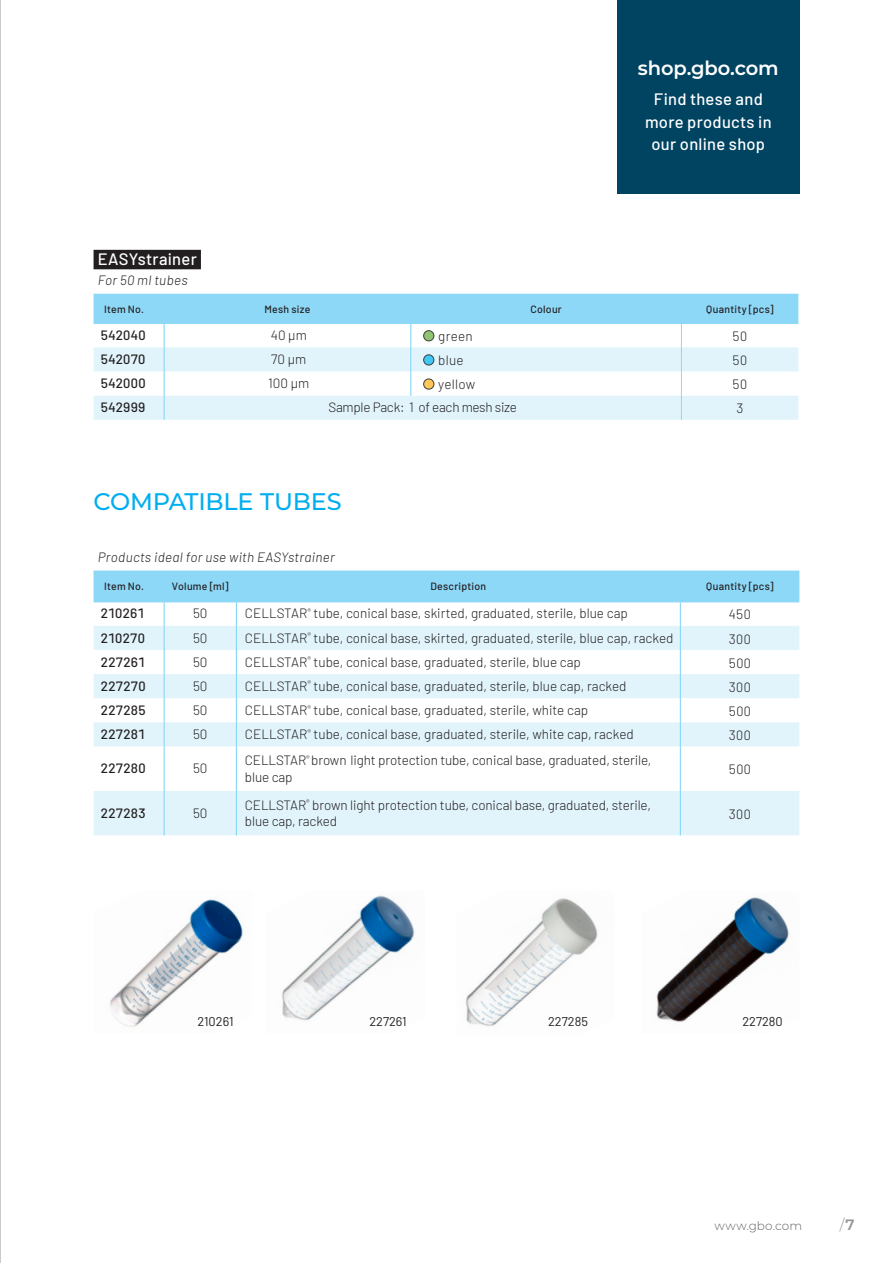
<style>
.page{position:relative;width:893px;height:1263px;background:#fff}
.page>*{position:absolute;margin:0;border:0;box-sizing:border-box;transform-origin:0 0}
.Headline_1____16pt{font:500 24px "Montserrat";letter-spacing:-.01em;color:#00aeef}
.Text_box_Headline{font:600 19.5px "Montserrat";letter-spacing:-.005em;color:#fff}
.Text_box_Copy____cen{font:500 16.5px/22.5px "Barlow";letter-spacing:.015em;color:#fff;text-align:center}
.Table_Product_brand{font:500 16.5px "Barlow";letter-spacing:.02em;color:#fff}
.t1{font:300 15px "Montserrat";color:#939598}
.Table_Body____left_j{font:300 13.5px "Barlow";color:#231f20}
.Table_Body_item_numb{font:500 13.5px "Barlow";letter-spacing:.025em;color:#231f20}
.Table_Common_feature{font:italic 300 13.5px "Barlow";letter-spacing:.025em;color:#231f20}
.Table_Body____centre{font:300 13.5px "Barlow";letter-spacing:.025em;color:#231f20}
.Table_Body____left_j-2{font:300 13.5px "Barlow";letter-spacing:-.02em;color:#231f20}
.t2{font:12.75px "Barlow";color:#231f20}
.t3{font:300 12px "Montserrat";letter-spacing:.01em;color:#636366}
.Table_Header____cent{font:500 10.5px "Barlow";letter-spacing:.025em;color:#231f20}
.Table_Header____left{font:500 10.5px "Barlow";letter-spacing:.025em;color:#231f20}
.s1{font-weight:600}
</style>
<div class="page">
<div style="left:617px;top:0;width:182px;height:193px;background:#014462"></div>
<img style="left:110px;top:899px;width:133px;height:128px">
<img style="left:282px;top:895px;width:133px;height:126px">
<img style="left:465px;top:898px;width:133px;height:129px">
<img style="left:656px;top:897px;width:133px;height:125px">
<div style="left:94px;top:250px;width:107px;height:19px;background:#231f20"></div>
<svg style="left:94px;top:294px;width:704px;height:126px"></svg>
<div style="left:424px;top:331px;width:10px;height:10px;background:#90c472;border-radius:50%"></div>
<div style="left:423px;top:331px;width:11px;height:10px;border:1px solid #3e3e3f;border-radius:50%"></div>
<div style="left:424px;top:355px;width:10px;height:10px;background:#40c7f4;border-radius:50%"></div>
<div style="left:423px;top:355px;width:11px;height:10px;border:1px solid #3e3e3f;border-radius:50%"></div>
<div style="left:424px;top:379px;width:10px;height:10px;background:#fec75a;border-radius:50%"></div>
<div style="left:423px;top:379px;width:11px;height:10px;border:1px solid #3e3e3f;border-radius:50%"></div>
<svg style="left:94px;top:746px;width:705px;height:89px"></svg>
<hr style="left:164px;top:746px;width:1px;height:45px;background:#89d6f7">
<hr style="left:164px;top:791px;width:1px;height:44px;background:#89d6f7">
<svg style="left:94px;top:570px;width:705px;height:176px"></svg>
<hr style="left:236px;top:746px;width:1px;height:45px;background:#89d6f7">
<hr style="left:680px;top:746px;width:1px;height:45px;background:#89d6f7">
<hr style="left:236px;top:791px;width:1px;height:44px;background:#89d6f7">
<hr style="left:680px;top:791px;width:1px;height:44px;background:#89d6f7">
<hr style="left:0;top:0;width:1px;height:1263px;background:#939598">
<p class="Text_box_Headline" style="left:638px;top:54px;width:143px">shop.gbo.com</p>
<p class="Text_box_Copy____cen" style="left:645px;top:86px;width:128px">Find these and more products in our online shop</p>
<p class="Table_Product_brand" style="left:98px;top:247px;width:101px">EASYstrainer</p>
<p class="Table_Common_feature" style="left:98px;top:271px;width:91px">For 50 ml tubes</p>
<p class="Table_Header____left" style="left:104px;top:301px;width:41px">Item No.</p>
<p class="Table_Header____cent" style="left:265px;top:301px;width:47px">Mesh size</p>
<p class="Table_Header____cent" style="left:530px;top:301px;width:33px">Colour</p>
<p class="Table_Header____cent" style="left:706px;top:301px;width:69px">Quantity [pcs]</p>
<p class="Table_Body_item_numb" style="left:101px;top:325px;width:46px">542040</p>
<p class="Table_Body____left_j" style="left:271px;top:325px;width:38px">40 μm</p>
<p class="Table_Body____left_j" style="left:438px;top:326px;width:36px">green</p>
<p class="Table_Body____centre" style="left:733px;top:326px;width:16px">50</p>
<p class="Table_Body_item_numb" style="left:101px;top:349px;width:46px">542070</p>
<p class="Table_Body____left_j" style="left:271px;top:350px;width:37px">70 μm</p>
<p class="Table_Body____left_j" style="left:438px;top:351px;width:27px">blue</p>
<p class="Table_Body____centre" style="left:733px;top:351px;width:16px">50</p>
<p class="Table_Body_item_numb" style="left:101px;top:374px;width:46px">542000</p>
<p class="Table_Body____left_j" style="left:268px;top:374px;width:43px">100 μm</p>
<p class="Table_Body____left_j" style="left:438px;top:375px;width:39px">yellow</p>
<p class="Table_Body____centre" style="left:733px;top:375px;width:16px">50</p>
<p class="Table_Body_item_numb" style="left:101px;top:398px;width:46px">542999</p>
<p class="Table_Body____left_j-2" style="left:328px;top:398px;width:190px">Sample Pack: 1 of each mesh size</p>
<p class="Table_Body____centre" style="left:736px;top:399px;width:9px">3</p>
<p class="Headline_1____16pt" style="left:94px;top:485px;width:250px">COMPATIBLE TUBES</p>
<p class="Table_Common_feature" style="left:98px;top:547px;width:239px">Products ideal for use with EASYstrainer</p>
<p class="Table_Header____left" style="left:104px;top:579px;width:41px">Item No.</p>
<p class="Table_Header____cent" style="left:172px;top:579px;width:58px">Volume [ml]</p>
<p class="Table_Header____cent" style="left:430px;top:579px;width:57px">Description</p>
<p class="Table_Header____cent" style="left:706px;top:579px;width:69px">Quantity [pcs]</p>
<p class="Table_Body_item_numb" style="left:101px;top:604px;width:45px">210261</p>
<p class="Table_Body____left_j" style="left:193px;top:604px;width:16px">50</p>
<p class="Table_Body____left_j" style="left:245px;top:604px;width:385px">CELLSTAR<sup>®</sup> tube, conical base, skirted, graduated, sterile, blue cap</p>
<p class="Table_Body____centre" style="left:729px;top:605px;width:23px">450</p>
<p class="Table_Body_item_numb" style="left:101px;top:628px;width:46px">210270</p>
<p class="Table_Body____left_j" style="left:193px;top:628px;width:16px">50</p>
<p class="Table_Body____left_j" style="left:245px;top:628px;width:430px">CELLSTAR<sup>®</sup> tube, conical base, skirted, graduated, sterile, blue cap, racked</p>
<p class="Table_Body____centre" style="left:729px;top:629px;width:23px">300</p>
<p class="Table_Body_item_numb" style="left:101px;top:652px;width:46px">227261</p>
<p class="Table_Body____left_j" style="left:193px;top:652px;width:16px">50</p>
<p class="Table_Body____left_j" style="left:245px;top:652px;width:338px">CELLSTAR<sup>®</sup> tube, conical base, graduated, sterile, blue cap</p>
<p class="Table_Body____centre" style="left:729px;top:653px;width:24px">500</p>
<p class="Table_Body_item_numb" style="left:101px;top:676px;width:46px">227270</p>
<p class="Table_Body____left_j" style="left:193px;top:676px;width:16px">50</p>
<p class="Table_Body____left_j" style="left:245px;top:676px;width:383px">CELLSTAR<sup>®</sup> tube, conical base, graduated, sterile, blue cap, racked</p>
<p class="Table_Body____centre" style="left:729px;top:677px;width:23px">300</p>
<p class="Table_Body_item_numb" style="left:101px;top:700px;width:46px">227285</p>
<p class="Table_Body____left_j" style="left:193px;top:700px;width:16px">50</p>
<p class="Table_Body____left_j" style="left:245px;top:700px;width:345px">CELLSTAR<sup>®</sup> tube, conical base, graduated, sterile, white cap</p>
<p class="Table_Body____centre" style="left:729px;top:701px;width:24px">500</p>
<p class="Table_Body_item_numb" style="left:101px;top:724px;width:46px">227281</p>
<p class="Table_Body____left_j" style="left:193px;top:724px;width:16px">50</p>
<p class="Table_Body____left_j" style="left:245px;top:724px;width:390px">CELLSTAR<sup>®</sup> tube, conical base, graduated, sterile, white cap, racked</p>
<p class="Table_Body____centre" style="left:729px;top:725px;width:23px">300</p>
<p class="Table_Body_item_numb" style="left:101px;top:759px;width:46px">227280</p>
<p class="Table_Body____left_j" style="left:193px;top:759px;width:16px">50</p>
<p class="Table_Body____left_j" style="left:245px;top:751px;width:408px">CELLSTAR<sup>®</sup> brown light protection tube, conical base, graduated, sterile,</p>
<p class="Table_Body____left_j" style="left:245px;top:767px;width:49px">blue cap</p>
<p class="Table_Body____centre" style="left:729px;top:760px;width:24px">500</p>
<p class="Table_Body_item_numb" style="left:101px;top:803px;width:46px">227283</p>
<p class="Table_Body____left_j" style="left:193px;top:803px;width:16px">50</p>
<p class="Table_Body____left_j" style="left:245px;top:795px;width:407px">CELLSTAR<sup>®</sup> brown light protection tube, conical base, graduated, sterile,</p>
<p class="Table_Body____left_j" style="left:245px;top:811px;width:94px">blue cap, racked</p>
<p class="Table_Body____centre" style="left:729px;top:804px;width:23px">300</p>
<p class="t2" style="left:198px;top:1012px;width:37px">210261</p>
<p class="t2" style="left:369px;top:1012px;width:39px">227261</p>
<p class="t2" style="left:548px;top:1012px;width:41px">227285</p>
<p class="t2" style="left:742px;top:1012px;width:42px">227280</p>
<p class="t3" style="left:714px;top:1218px;width:89px">www.gbo.com</p>
<p class="t1" style="left:840px;top:1214px;width:16px">/ <span class="s1">7</span></p>
</div>
